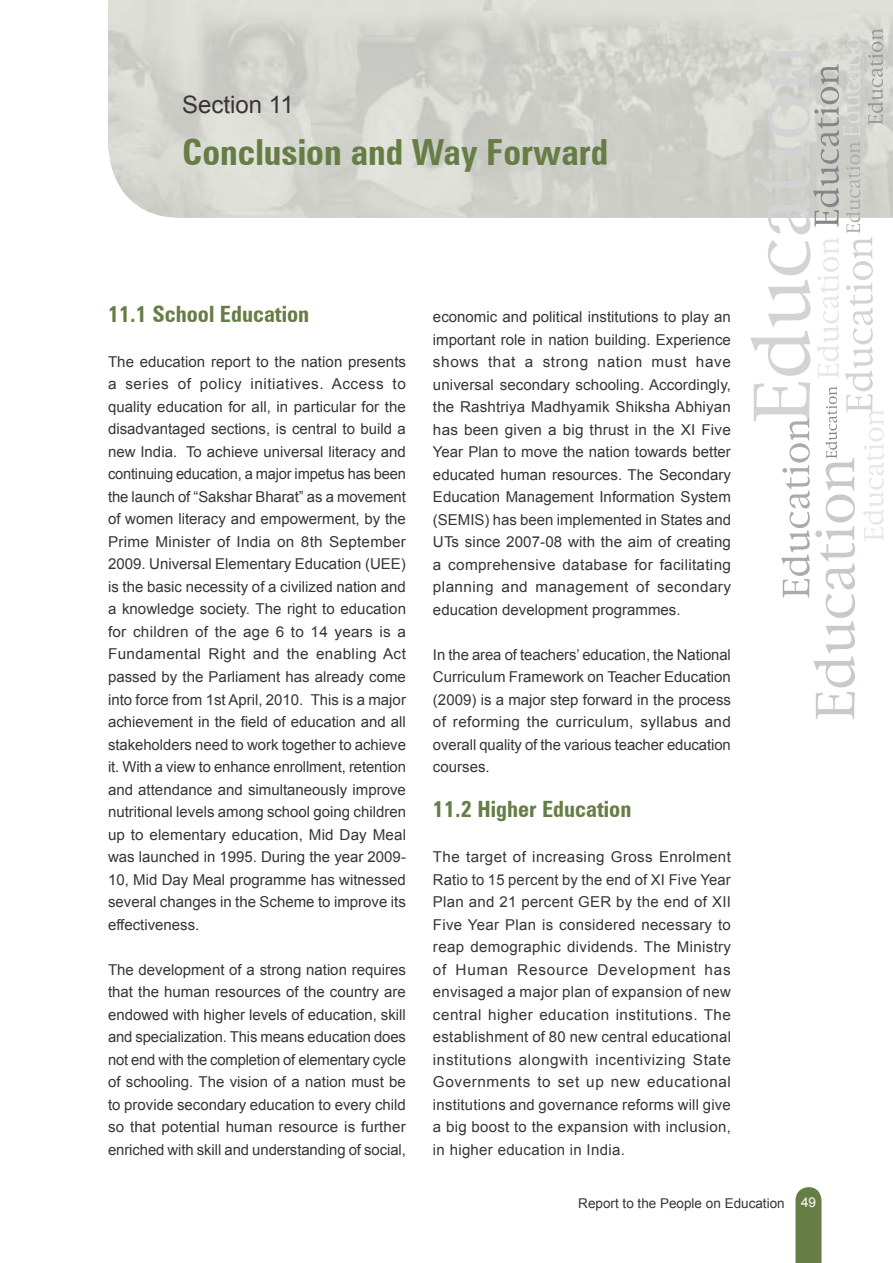
<style>
.page{position:relative;width:893px;height:1263px;background:#fff}
.page>*{position:absolute;margin:0;border:0;box-sizing:border-box;transform-origin:0 0}
.t1{font:700 condensed 36px "Zurich BT";color:#667d45}
.t2{font:24px "Arial";color:#373535}
.t3{font:700 condensed 22.5px "Zurich BT";color:#667d45}
.t4{font:15px/22.5px "Arial";color:#373535;text-align:justify}
.t5{font:13.5px "Arial";color:#373535}
.s1{color:#fefefe}
</style>
<div class="page">
<svg style="left:795px;top:1187px;width:26px;height:76px;background:#6e844f"></svg>
<svg style="left:750px;top:22px;width:134px;height:697px"></svg>
<h2 class="t2" style="left:182px;top:89px;width:113px">Section 11</h2>
<h1 class="t1" style="left:182px;top:130px;width:428px">Conclusion and Way Forward</h1>
<h3 class="t3" style="left:108px;top:300px;width:203px">11.1 School Education</h3>
<p class="t4" style="left:108px;top:351px;width:300px">The education report to the nation presents a series of policy initiatives. Access to quality education for all, in particular for the disadvantaged sections, is central to build a new India. To achieve universal literacy and continuing education, a major impetus has been the launch of “Sakshar Bharat” as a movement of women literacy and empowerment, by the Prime Minister of India on 8th September 2009. Universal Elementary Education (UEE) is the basic necessity of a civilized nation and a knowledge society. The right to education for children of the age 6 to 14 years is a Fundamental Right and the enabling Act passed by the Parliament has already come into force from 1st April, 2010. This is a major achievement in the field of education and all stakeholders need to work together to achieve it. With a view to enhance enrollment, retention and attendance and simultaneously improve nutritional levels among school going children up to elementary education, Mid Day Meal was launched in 1995. During the year 2009- 10, Mid Day Meal programme has witnessed several changes in the Scheme to improve its effectiveness.</p>
<p class="t4" style="left:108px;top:958px;width:299px">The development of a strong nation requires that the human resources of the country are endowed with higher levels of education, skill and specialization. This means education does not end with the completion of elementary cycle of schooling. The vision of a nation must be to provide secondary education to every child so that potential human resource is further enriched with skill and understanding of social,</p>
<p class="t4" style="left:433px;top:306px;width:300px">economic and political institutions to play an important role in nation building. Experience shows that a strong nation must have universal secondary schooling. Accordingly, the Rashtriya Madhyamik Shiksha Abhiyan has been given a big thrust in the XI Five Year Plan to move the nation towards better educated human resources. The Secondary Education Management Information System (SEMIS) has been implemented in States and UTs since 2007-08 with the aim of creating a comprehensive database for facilitating planning and management of secondary education development programmes.</p>
<p class="t4" style="left:433px;top:643px;width:299px">In the area of teachers’ education, the National Curriculum Framework on Teacher Education (2009) is a major step forward in the process of reforming the curriculum, syllabus and overall quality of the various teacher education courses.</p>
<h3 class="t3" style="left:433px;top:795px;width:200px">11.2 Higher Education</h3>
<p class="t4" style="left:433px;top:846px;width:300px">The target of increasing Gross Enrolment Ratio to 15 percent by the end of XI Five Year Plan and 21 percent GER by the end of XII Five Year Plan is considered necessary to reap demographic dividends. The Ministry of Human Resource Development has envisaged a major plan of expansion of new central higher education institutions. The establishment of 80 new central educational institutions alongwith incentivizing State Governments to set up new educational institutions and governance reforms will give a big boost to the expansion with inclusion, in higher education in India.</p>
<p class="t5" style="left:578px;top:1195px;width:239px">Report to the People on Education <span class="s1">49</span></p>
</div>
